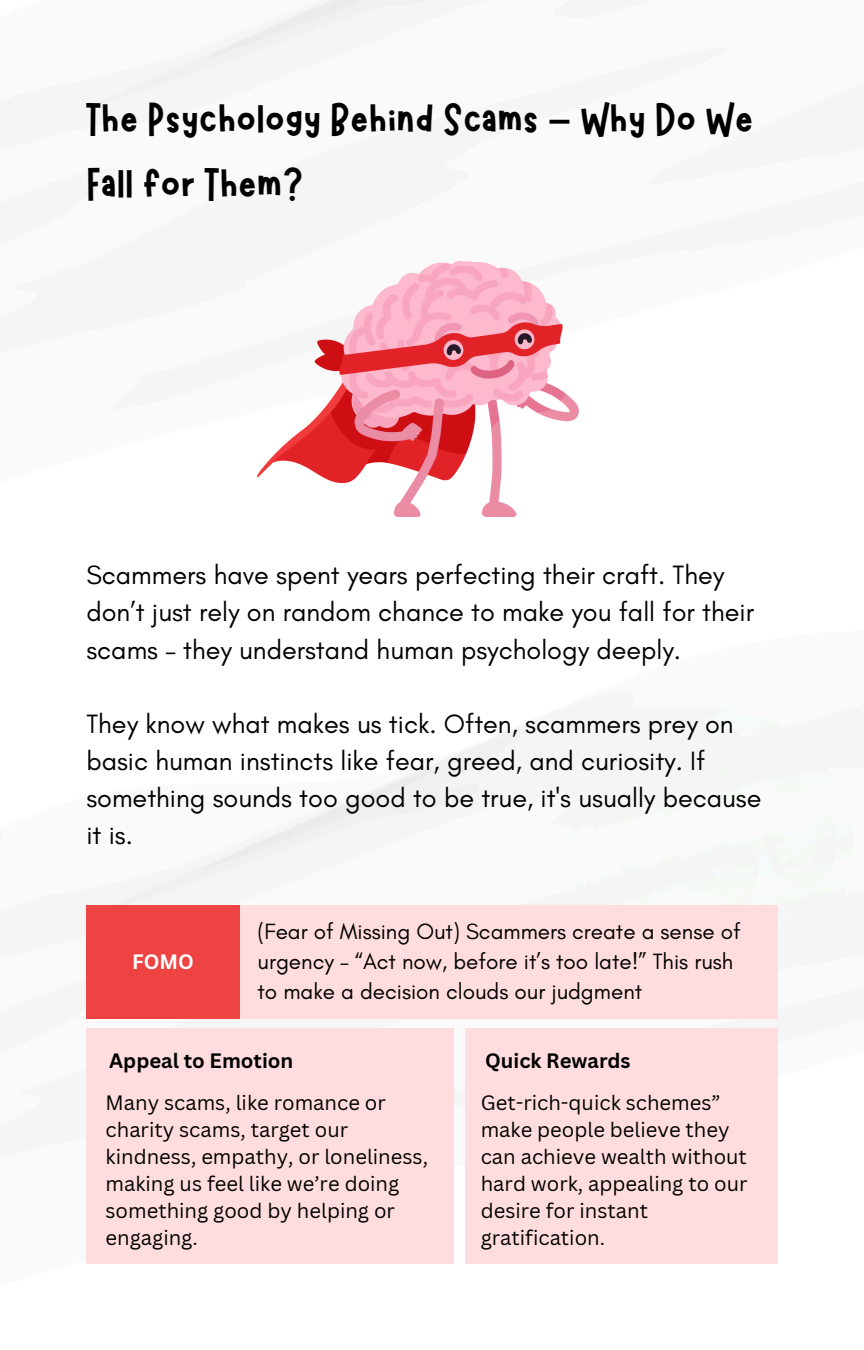
<style>
.page{position:relative;width:864px;height:1350px;background:#fff}
.page>*{position:absolute;margin:0;border:0;box-sizing:border-box;transform-origin:0 0}
.t1{font:47.25px/65.7px "Marykate";color:#000}
.t2{font:27px/37.1px "Glacial Indifference";color:#000}
.t3{font:22.5px/30.4px "Glacial Indifference";color:#000}
.t4{font:20.25px/27px "Canva Sans";color:#000}
.t5{font:700 20.25px "Canva Sans";color:#000}
.t6{font:700 20.25px "Canva Sans";color:#fff}
.s1{font-family:"Noto Sans Gurmukhi"}
</style>
<div class="page">
<img style="left:86px;top:0;width:692px;height:906px">
<img style="left:258px;top:262px;width:320px;height:255px">
<div style="left:86px;top:906px;width:692px;height:113px;background:#ffddde"></div>
<div style="left:86px;top:1028px;width:368px;height:236px;background:#ffddde"></div>
<div style="left:86px;top:906px;width:154px;height:113px;background:#ed4443"></div>
<div style="left:465px;top:1028px;width:313px;height:236px;background:#ffddde"></div>
<h1 class="t1" style="left:86px;top:82px;width:668px">The Psychology Behind Scams <span class="s1">–</span> Why Do We<br>Fall for Them?</h1>
<p class="t2" style="left:86px;top:556px;width:669px">Scammers have spent years perfecting their craft. They don’t just rely on random chance to make you fall for their scams – they understand human psychology deeply.</p>
<h2 class="t2" style="left:86px;top:705px;width:677px">They know what makes us tick. Often, scammers prey on basic human instincts like fear, greed, and curiosity. If something sounds too good to be true, it's usually because it is.</h2>
<h3 class="t6" style="left:132px;top:947px;width:63px">FOMO</h3>
<h2 class="t3" style="left:258px;top:916px;width:485px">(Fear of Missing Out) Scammers create a sense of urgency – “Act now, before it’s too late!” This rush to make a decision clouds our judgment</h2>
<p class="t5" style="left:109px;top:1046px;width:186px">Appeal to Emotion</p>
<h4 class="t4" style="left:106px;top:1089px;width:324px">Many scams, like romance or charity scams, target our kindness, empathy, or loneliness, making us feel like we’re doing something good by helping or engaging.</h4>
<p class="t4" style="left:481px;top:1089px;width:268px">Get-rich-quick schemes” make people believe they can achieve wealth without hard work, appealing to our desire for instant gratification.</p>
<h4 class="t5" style="left:485px;top:1046px;width:147px">Quick Rewards</h4>
</div>
